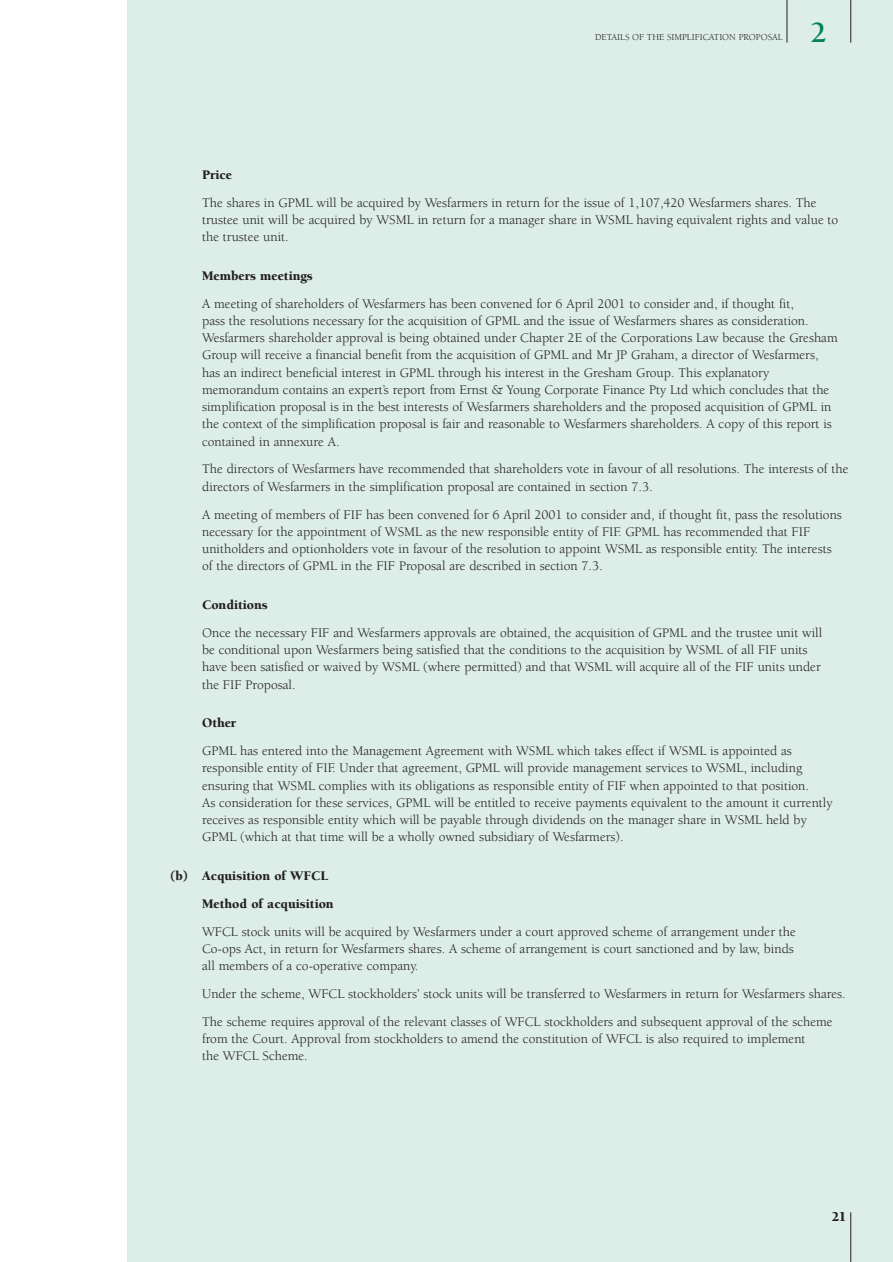
<style>
.page{position:relative;width:893px;height:1262px;background:#fff}
.page>*{position:absolute;margin:0;border:0;box-sizing:border-box;transform-origin:0 0}
.t1{font:700 30px "Berkeley";color:#008356}
.t2{font:900 13.8px "Berkeley";color:#231f20}
.t3{font:13.5px/17.2px "Berkeley";color:#231f20}
.t4{font:900 13.5px/27.9px "Berkeley";color:#231f20}
.t5{font:9.3px "Berkeley";color:#231f20}
</style>
<div class="page">
<div style="left:128px;top:0;width:764px;height:1262px;background:#ddede7"></div>
<hr style="left:786px;top:0;width:1px;height:43px;background:#231f20">
<hr style="left:850px;top:0;width:1px;height:43px;background:#231f20">
<hr style="left:850px;top:1212px;width:1px;height:50px;background:#231f20">
<p class="t5" style="left:595px;top:34px;width:189px">DETAILS OF THE SIMPLIFICATION PROPOSAL</p>
<h1 class="t1" style="left:810px;top:21px;width:18px">2</h1>
<p class="t4" style="left:202px;top:162px;width:31px">Price</p>
<p class="t3" style="left:202px;top:195px;width:637px">The shares in GPML will be acquired by Wesfarmers in return for the issue of 1,107,420 Wesfarmers shares. The trustee unit will be acquired by WSML in return for a manager share in WSML having equivalent rights and value to the trustee unit.</p>
<p class="t4" style="left:202px;top:263px;width:112px">Members meetings</p>
<p class="t3" style="left:202px;top:296px;width:637px">A meeting of shareholders of Wesfarmers has been convened for 6 April 2001 to consider and, if thought fit,<br>pass the resolutions necessary for the acquisition of GPML and the issue of Wesfarmers shares as consideration.<br>Wesfarmers shareholder approval is being obtained under Chapter 2E of the Corporations Law because the Gresham Group will receive a financial benefit from the acquisition of GPML and Mr JP Graham, a director of Wesfarmers, has an indirect beneficial interest in GPML through his interest in the Gresham Group. This explanatory memorandum contains an expert’s report from Ernst &amp; Young Corporate Finance Pty Ltd which concludes that the simplification proposal is in the best interests of Wesfarmers shareholders and the proposed acquisition of GPML in the context of the simplification proposal is fair and reasonable to Wesfarmers shareholders. A copy of this report is contained in annexure A.</p>
<p class="t3" style="left:202px;top:462px;width:648px">The directors of Wesfarmers have recommended that shareholders vote in favour of all resolutions. The interests of the directors of Wesfarmers in the simplification proposal are contained in section 7.3.</p>
<p class="t3" style="left:202px;top:507px;width:641px">A meeting of members of FIF has been convened for 6 April 2001 to consider and, if thought fit, pass the resolutions necessary for the appointment of WSML as the new responsible entity of FIF. GPML has recommended that FIF unitholders and optionholders vote in favour of the resolution to appoint WSML as responsible entity. The interests of the directors of GPML in the FIF Proposal are described in section 7.3.</p>
<p class="t4" style="left:202px;top:592px;width:67px">Conditions</p>
<p class="t3" style="left:202px;top:625px;width:621px">Once the necessary FIF and Wesfarmers approvals are obtained, the acquisition of GPML and the trustee unit will be conditional upon Wesfarmers being satisfied that the conditions to the acquisition by WSML of all FIF units have been satisfied or waived by WSML (where permitted) and that WSML will acquire all of the FIF units under the FIF Proposal.</p>
<p class="t4" style="left:202px;top:710px;width:36px">Other</p>
<p class="t3" style="left:202px;top:743px;width:632px">GPML has entered into the Management Agreement with WSML which takes effect if WSML is appointed as responsible entity of FIF. Under that agreement, GPML will provide management services to WSML, including ensuring that WSML complies with its obligations as responsible entity of FIF when appointed to that position.<br>As consideration for these services, GPML will be entitled to receive payments equivalent to the amount it currently receives as responsible entity which will be payable through dividends on the manager share in WSML held by GPML (which at that time will be a wholly owned subsidiary of Wesfarmers).</p>
<p class="t4" style="left:202px;top:862px;width:133px;text-indent:-32px">(b) Acquisition of WFCL<br>Method of acquisition</p>
<p class="t3" style="left:202px;top:924px;width:595px">WFCL stock units will be acquired by Wesfarmers under a court approved scheme of arrangement under the<br>Co-ops Act, in return for Wesfarmers shares. A scheme of arrangement is court sanctioned and by law, binds all members of a co-operative company.</p>
<p class="t3" style="left:202px;top:981px;width:645px;line-height:27.9px">Under the scheme, WFCL stockholders’ stock units will be transferred to Wesfarmers in return for Wesfarmers shares.<br>The scheme requires approval of the relevant classes of WFCL stockholders and subsequent approval of the scheme</p>
<p class="t3" style="left:202px;top:1031px;width:605px">from the Court. Approval from stockholders to amend the constitution of WFCL is also required to implement the WFCL Scheme.</p>
<p class="t2" style="left:831px;top:1211px;width:16px">21</p>
</div>
